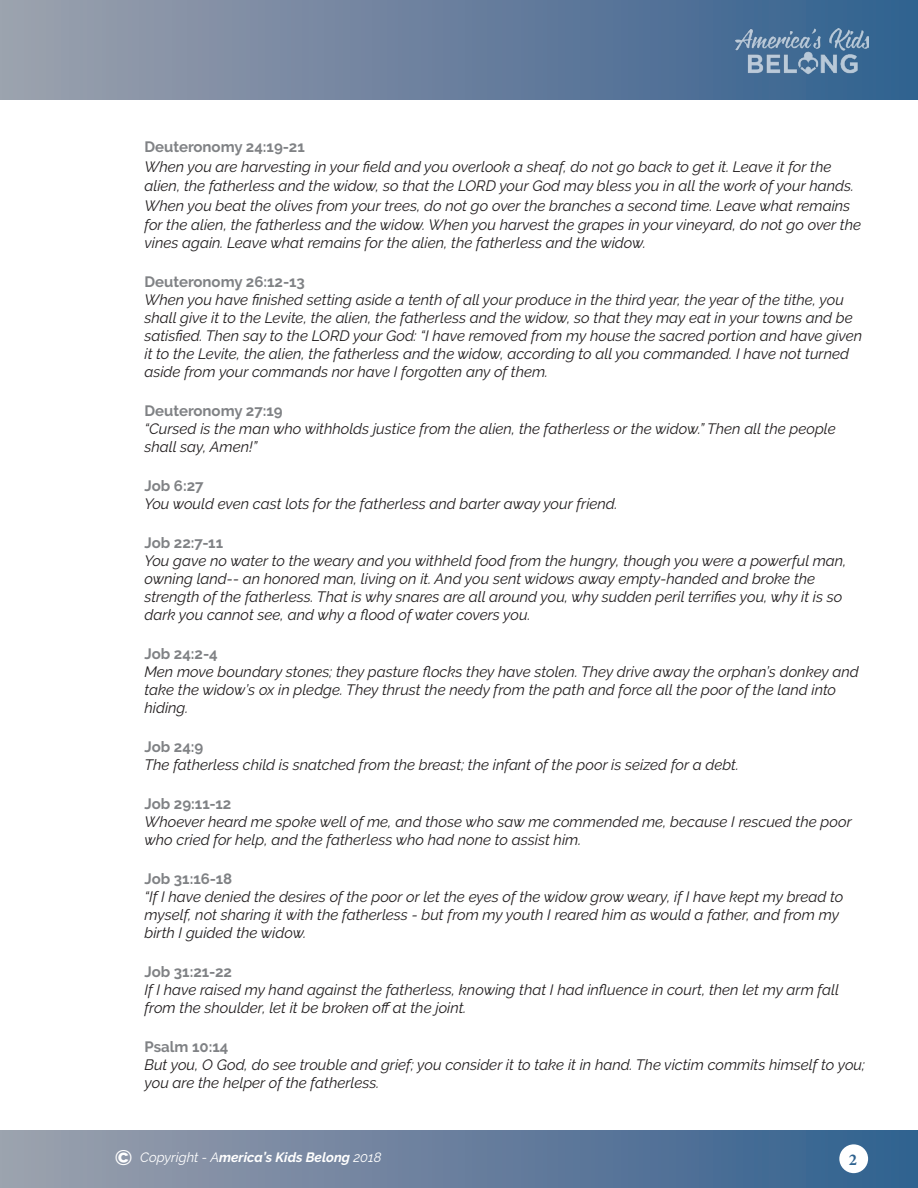
<style>
.page{position:relative;width:918px;height:1188px;background:#fff}
.page>*{position:absolute;margin:0;border:0;box-sizing:border-box;transform-origin:0 0}
.t1{font:700 16.5px "Minion Pro";color:#2e628f}
.t2{font:italic 15px/18px "Raleway";color:#231f20}
.SubHead_Gray{font:700 15px "Raleway";color:#808285}
.t3{font:italic 700 13.5px "Raleway";color:#fff}
.s1{font-style:normal;font-size:21px}
.s2{font-weight:400}
</style>
<div class="page">
<div style="left:0;top:0;width:918px;height:100px;background:linear-gradient(to right,#9ea0ad,#32608f)"></div>
<div style="left:0;top:1131px;width:918px;height:57px;background:linear-gradient(to right,#9ea0ad,#32608f)"></div>
<div style="left:839px;top:1144px;width:29px;height:29px;background:#fff;border-radius:50%"></div>
<img style="left:736px;top:29px;width:132px;height:45px">
<p class="SubHead_Gray" style="left:144px;top:139px;width:162px">Deuteronomy 24:19-21</p>
<p class="t2" style="left:144px;top:157px;width:718px;line-height:19.5px">When you are harvesting in your field and you overlook a sheaf, do not go back to get it. Leave it for the alien, the fatherless and the widow, so that the LORD your God may bless you in all the work of your hands.<br>When you beat the olives from your trees, do not go over the branches a second time. Leave what remains for the alien, the fatherless and the widow. When you harvest the grapes in your vineyard, do not go over the</p>
<p class="t2" style="left:144px;top:234px;width:503px">vines again. Leave what remains for the alien, the fatherless and the widow.</p>
<p class="SubHead_Gray" style="left:144px;top:274px;width:162px">Deuteronomy 26:12-13</p>
<p class="t2" style="left:144px;top:291px;width:719px">When you have finished setting aside a tenth of all your produce in the third year, the year of the tithe, you shall give it to the Levite, the alien, the fatherless and the widow, so that they may eat in your towns and be satisfied. Then say to the LORD your God: “I have removed from my house the sacred portion and have given it to the Levite, the alien, the fatherless and the widow, according to all you commanded. I have not turned aside from your commands nor have I forgotten any of them.</p>
<p class="SubHead_Gray" style="left:144px;top:403px;width:140px">Deuteronomy 27:19</p>
<p class="t2" style="left:144px;top:420px;width:693px">“Cursed is the man who withholds justice from the alien, the fatherless or the widow.” Then all the people shall say, Amen!”</p>
<p class="SubHead_Gray" style="left:144px;top:478px;width:61px">Job 6:27</p>
<p class="t2" style="left:144px;top:495px;width:475px">You would even cast lots for the fatherless and barter away your friend.</p>
<p class="SubHead_Gray" style="left:144px;top:535px;width:80px">Job 22:7-11</p>
<p class="t2" style="left:144px;top:552px;width:704px">You gave no water to the weary and you withheld food from the hungry, though you were a powerful man, owning land-- an honored man, living on it. And you sent widows away empty-handed and broke the strength of the fatherless. That is why snares are all around you, why sudden peril terrifies you, why it is so dark you cannot see, and why a flood of water covers you.</p>
<p class="SubHead_Gray" style="left:144px;top:646px;width:75px">Job 24:2-4</p>
<p class="t2" style="left:144px;top:663px;width:716px">Men move boundary stones; they pasture flocks they have stolen. They drive away the orphan’s donkey and take the widow’s ox in pledge. They thrust the needy from the path and force all the poor of the land into hiding.</p>
<p class="SubHead_Gray" style="left:144px;top:739px;width:61px">Job 24:9</p>
<p class="t2" style="left:144px;top:756px;width:596px">The fatherless child is snatched from the breast; the infant of the poor is seized for a debt.</p>
<p class="SubHead_Gray" style="left:144px;top:796px;width:88px">Job 29:11-12</p>
<p class="t2" style="left:144px;top:813px;width:709px">Whoever heard me spoke well of me, and those who saw me commended me, because I rescued the poor who cried for help, and the fatherless who had none to assist him.</p>
<p class="SubHead_Gray" style="left:144px;top:871px;width:89px">Job 31:16-18</p>
<p class="t2" style="left:144px;top:888px;width:700px">“If I have denied the desires of the poor or let the eyes of the widow grow weary, if I have kept my bread to myself, not sharing it with the fatherless - but from my youth I reared him as would a father, and from my birth I guided the widow.</p>
<p class="SubHead_Gray" style="left:144px;top:964px;width:89px">Job 31:21-22</p>
<p class="t2" style="left:144px;top:981px;width:696px">If I have raised my hand against the fatherless, knowing that I had influence in court, then let my arm fall from the shoulder, let it be broken off at the joint.</p>
<p class="SubHead_Gray" style="left:144px;top:1039px;width:86px">Psalm 10:14</p>
<p class="t2" style="left:144px;top:1056px;width:722px">But you, O God, do see trouble and grief; you consider it to take it in hand. The victim commits himself to you; you are the helper of the fatherless.</p>
<p class="t3" style="left:115px;top:1150px;width:268px"><span class="s1">©</span> <span class="s2">Copyright - A</span>merica’s Kids Belong <span class="s2">2018</span></p>
<p class="t1" style="left:849px;top:1148px;width:10px">2</p>
</div>
